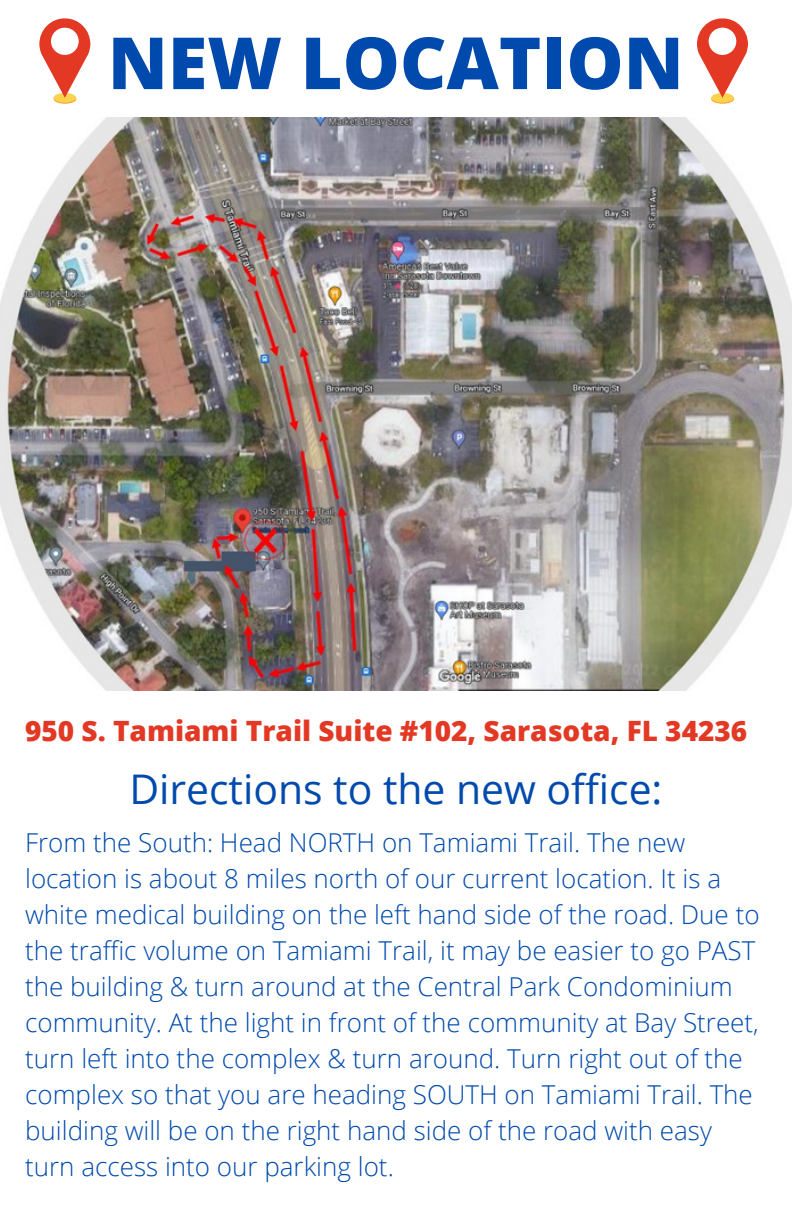
<style>
.page{position:relative;width:792px;height:1224px;background:#fff}
.page>*{position:absolute;margin:0;border:0;box-sizing:border-box;transform-origin:0 0}
.t1{font:800 72px "Open Sans";color:#004aad}
.t2{font:40.8px "Open Sans";color:#004aad}
.t3{font:800 28px "Open Sans";color:#e33924}
.t4{font:300 26px/36px "Open Sans";color:#004aad}
</style>
<div class="page">
<svg style="left:711px;top:94px;width:23px;height:10px"></svg>
<div style="left:711px;top:93px;width:23px;height:10px;background:#fcd24f;border-radius:50%"></div>
<svg style="left:697px;top:18px;width:51px;height:80px"></svg>
<div style="left:709px;top:28px;width:27px;height:27px;background:#fff;border-radius:50%"></div>
<svg style="left:54px;top:94px;width:22px;height:10px"></svg>
<div style="left:54px;top:93px;width:22px;height:10px;background:#fcd24f;border-radius:50%"></div>
<svg style="left:39px;top:18px;width:51px;height:80px"></svg>
<div style="left:51px;top:28px;width:28px;height:27px;background:#fff;border-radius:50%"></div>
<img style="left:0;top:118px;width:792px;height:573px">
<p class="t1" style="left:108px;top:12px;width:577px">NEW LOCATION</p>
<p class="t3" style="left:25px;top:711px;width:724px">950 S. Tamiami Trail Suite #102, Sarasota, FL 34236</p>
<p class="t2" style="left:129px;top:761px;width:535px">Directions to the new office:</p>
<p class="t4" style="left:25px;top:824px;width:736px">From the South: Head NORTH on Tamiami Trail. The new location is about 8 miles north of our current location. It is a white medical building on the left hand side of the road. Due to the traffic volume on Tamiami Trail, it may be easier to go PAST the building &amp; turn around at the Central Park Condominium community. At the light in front of the community at Bay Street, turn left into the complex &amp; turn around. Turn right out of the complex so that you are heading SOUTH on Tamiami Trail. The building will be on the right hand side of the road with easy turn access into our parking lot.</p>
</div>
